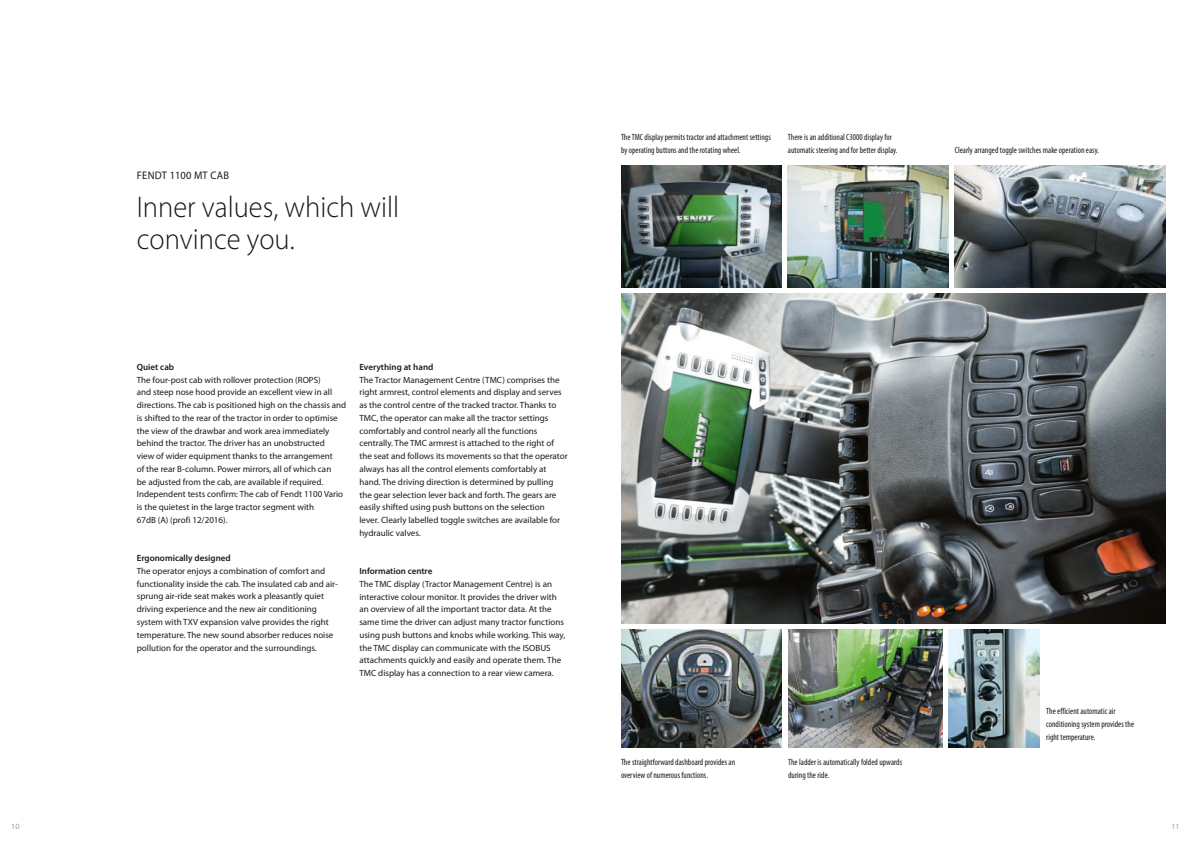
<style>
.page{position:relative;width:1191px;height:842px;background:#fff}
.page>*{position:absolute;margin:0;border:0;box-sizing:border-box;transform-origin:0 0}
.t1{font:300 30px/32px "Myriad Pro";color:#1a1a18;scale:.95 1}
.t2{font:11px "Myriad Pro";letter-spacing:.025em;color:#1a1a18;scale:.95 1}
.t3{font:9px/12.8px "Myriad Pro";color:#1a1a18}
.t4{font:condensed 9px/12.8px "Myriad Pro";letter-spacing:.005em;color:#1a1a18;scale:.95 1}
.t5{font:600 9px "Myriad Pro";color:#1a1a18}
.t6{font:8px "Myriad Pro";color:#9f9f9e}
</style>
<div class="page">
<img style="left:621px;top:293px;width:544px;height:330px">
<img style="left:949px;top:629px;width:91px;height:118px">
<img style="left:621px;top:629px;width:161px;height:118px">
<img style="left:621px;top:166px;width:161px;height:122px">
<img style="left:955px;top:166px;width:210px;height:122px">
<img style="left:788px;top:166px;width:161px;height:122px">
<img style="left:788px;top:629px;width:155px;height:118px">
<p class="t6" style="left:11px;top:822px;width:10px">10</p>
<p class="t2" style="left:137px;top:168px;width:99px">FENDT 1100 MT CAB</p>
<h1 class="t1" style="left:137px;top:191px;width:278px">Inner values, which will convince you.</h1>
<p class="t5" style="left:137px;top:361px;width:39px">Quiet cab</p>
<p class="t3" style="left:137px;top:373px;width:211px">The four-post cab with rollover protection (ROPS)<br>and steep nose hood provide an excellent view in all directions. The cab is positioned high on the chassis and is shifted to the rear of the tractor in order to optimise the view of the drawbar and work area immediately behind the tractor. The driver has an unobstructed<br>view of wider equipment thanks to the arrangement<br>of the rear B-column. Power mirrors, all of which can<br>be adjusted from the cab, are available if required.<br>Independent tests confirm: The cab of Fendt 1100 Vario is the quietest in the large tractor segment with<br>67dB (A) (profi 12/2016).</p>
<p class="t5" style="left:137px;top:552px;width:95px">Ergonomically designed</p>
<p class="t3" style="left:137px;top:564px;width:202px">The operator enjoys a combination of comfort and functionality inside the cab. The insulated cab and air&shy;sprung air-ride seat makes work a pleasantly quiet driving experience and the new air conditioning system with TXV expansion valve provides the right temperature. The new sound absorber reduces noise pollution for the operator and the surroundings.</p>
<p class="t5" style="left:359px;top:361px;width:75px">Everything at hand</p>
<p class="t3" style="left:359px;top:373px;width:210px">The Tractor Management Centre (TMC) comprises the right armrest, control elements and display and serves as the control centre of the tracked tractor. Thanks to TMC, the operator can make all the tractor settings comfortably and control nearly all the functions centrally. The TMC armrest is attached to the right of the seat and follows its movements so that the operator always has all the control elements comfortably at hand. The driving direction is determined by pulling the gear selection lever back and forth. The gears are easily shifted using push buttons on the selection<br>lever. Clearly labelled toggle switches are available for hydraulic valves.</p>
<p class="t5" style="left:359px;top:565px;width:74px">Information centre</p>
<p class="t3" style="left:359px;top:577px;width:207px">The TMC display (Tractor Management Centre) is an interactive colour monitor. It provides the driver with an overview of all the important tractor data. At the same time the driver can adjust many tractor functions using push buttons and knobs while working. This way, the TMC display can communicate with the ISOBUS attachments quickly and easily and operate them. The TMC display has a connection to a rear view camera.</p>
<p class="t4" style="left:621px;top:131px;width:159px">The TMC display permits tractor and attachment settings by operating buttons and the rotating wheel.</p>
<p class="t4" style="left:788px;top:131px;width:117px">There is an additional C3000 display for automatic steering and for better display.</p>
<p class="t4" style="left:955px;top:144px;width:153px">Clearly arranged toggle switches make operation easy.</p>
<p class="t4" style="left:621px;top:756px;width:122px">The straightforward dashboard provides an overview of numerous functions.</p>
<p class="t4" style="left:788px;top:756px;width:121px">The ladder is automatically folded upwards during the ride.</p>
<p class="t4" style="left:1046px;top:705px;width:94px">The efficient automatic air conditioning system provides the right temperature.</p>
<p class="t6" style="left:1171px;top:822px;width:10px">11</p>
</div>
